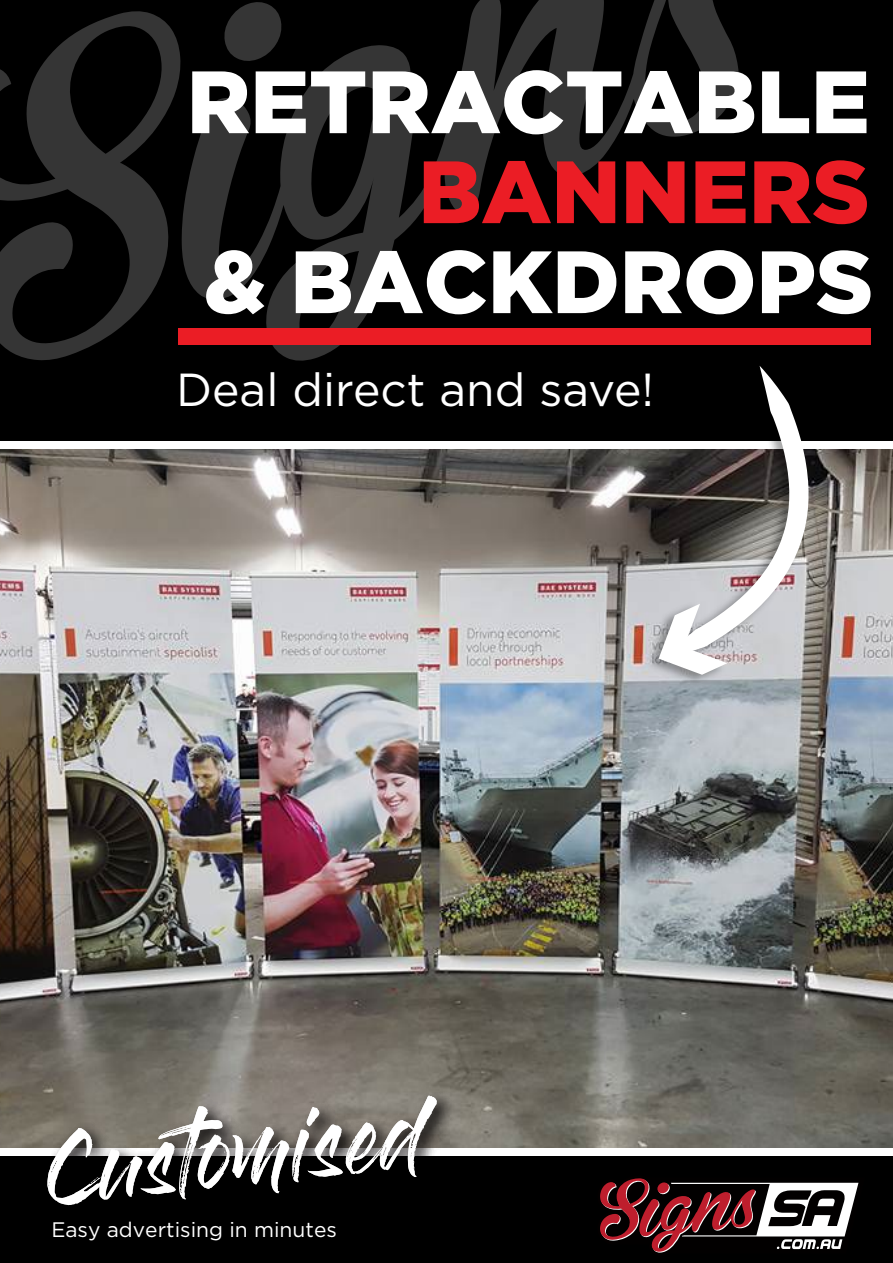
<style>
.page{position:relative;width:893px;height:1263px;background:#fff}
.page>*{position:absolute;margin:0;border:0;box-sizing:border-box;transform-origin:0 0}
.t1{font:900 88.2px "Gotham";color:#fff}
.t2{font:900 88.2px "Gotham";color:#eb1d25}
.t3{font:71.4px "Gloss And Bloom";color:#fff}
.t4{font:46.2px "Gotham";color:#fff}
.t5{font:21px "Gotham";color:#fff}
</style>
<div class="page">
<img style="left:0;top:450px;width:893px;height:698px">
<div style="left:0;top:0;width:893px;height:440px;background:#000"></div>
<div style="left:0;top:1157px;width:893px;height:106px;background:#000"></div>
<img style="left:28px;top:1069px;width:446px;height:88px">
<svg style="left:600px;top:1178px;width:259px;height:75px"></svg>
<svg style="left:0;top:11px;width:181px;height:350px"></svg>
<svg style="left:181px;top:0;width:557px;height:361px"></svg>
<img style="left:641px;top:359px;width:171px;height:330px">
<svg style="left:659px;top:366px;width:149px;height:309px"></svg>
<div style="left:178px;top:328px;width:692px;height:17px;background:#eb1d25"></div>
<h1 class="t1" style="left:187px;top:51px;width:684px">RETRACTABLE</h1>
<h1 class="t2" style="left:418px;top:141px;width:453px">BANNERS</h1>
<h1 class="t1" style="left:204px;top:231px;width:670px">&amp; BACKDROPS</h1>
<h3 class="t4" style="left:176px;top:360px;width:479px">Deal direct and save!</h3>
<h2 class="t3" style="left:42px;top:1139px;width:383px;rotate:-6deg">Customised</h2>
<p class="t5" style="left:51px;top:1216px;width:287px">Easy advertising in minutes</p>
</div>
